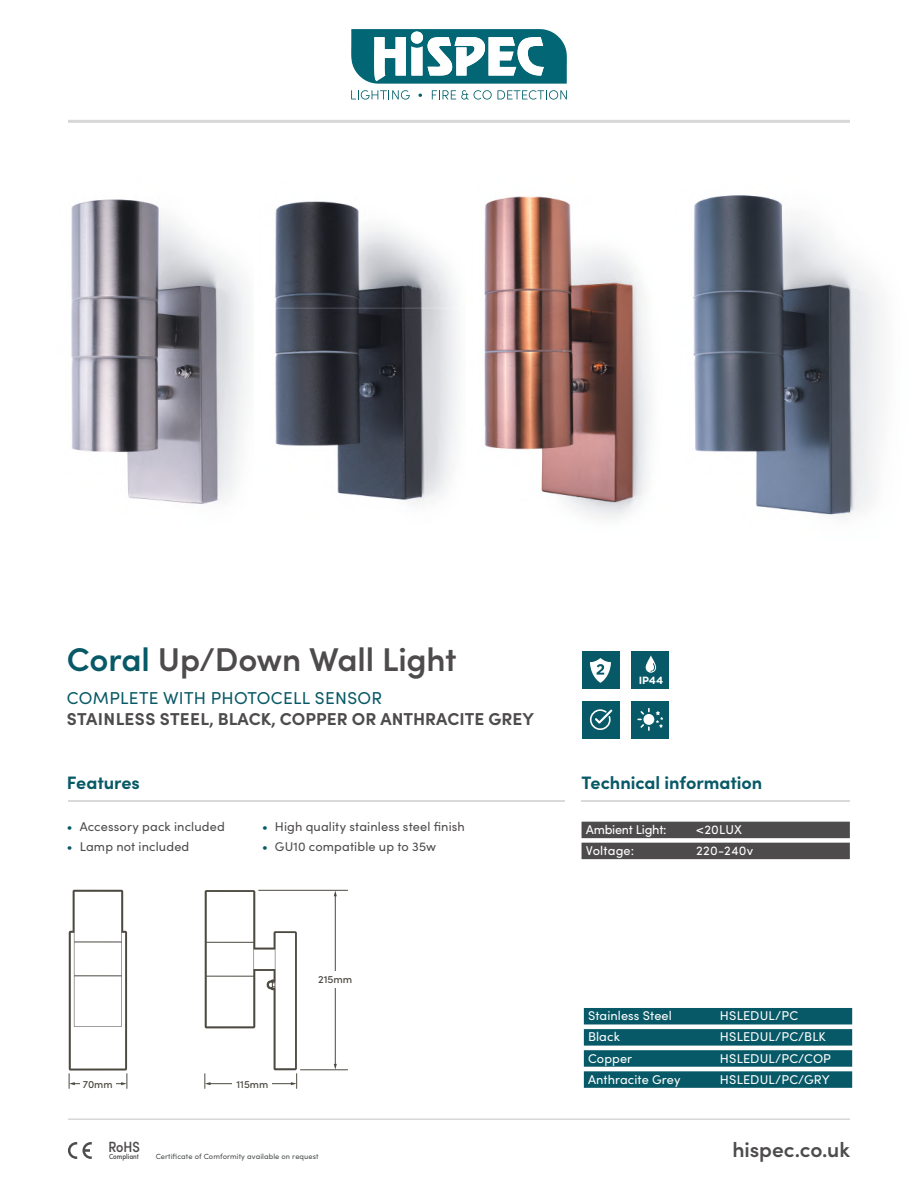
<style>
.page{position:relative;width:918px;height:1188px;background:#fff}
.page>*{position:absolute;margin:0;border:0;box-sizing:border-box;transform-origin:0 0}
.t1{font:600 33px "Sofia Pro";letter-spacing:-.005em;color:#4e4b4c}
.t2{font:600 21px "Sofia Pro";color:#4e4b4c}
.t3{font:700 18px "Sofia Pro";letter-spacing:-.005em;color:#085967}
.t4{font:700 17.25px "Sofia Pro";color:#4e4b4c}
.t5{font:17.25px "Sofia Pro";letter-spacing:.015em;color:#085967}
.t6{font:500 condensed 14.85px "Sofia Pro";color:#4e4b4c}
.t7{font:12.75px "Sofia Pro";letter-spacing:.005em;color:#fff}
.t8{font:12.75px "Sofia Pro";letter-spacing:.01em;color:#4e4b4c}
.t9{font:12.75px "Sofia Pro";letter-spacing:-.02em;color:#fff}
.t10{font:500 10.5px "Sofia Pro";color:#4c4941}
.t11{font:10.35px "Gotham HTF Bold 2";color:#fff}
.t12{font:7.5px "Sofia Pro";letter-spacing:.01em;color:#4f5252}
.t13{font:500 condensed 7.35px "Sofia Pro";color:#4e4b4c}
.s1{color:#085967}
</style>
<div class="page">
<hr style="left:68px;top:120px;width:782px;height:3px;background:#4e4b4c">
<svg style="left:351px;top:29px;width:216px;height:55px"></svg>
<svg style="left:351px;top:90px;width:59px;height:10px"></svg>
<svg style="left:418px;top:94px;width:4px;height:3px"></svg>
<svg style="left:432px;top:90px;width:135px;height:10px"></svg>
<img style="left:71px;top:199px;width:177px;height:305px">
<hr style="left:68px;top:1118px;width:782px;height:2px;background:#4e4b4c">
<hr style="left:300px;top:1070px;width:48px;height:1px;background:#4c4941">
<hr style="left:259px;top:890px;width:89px;height:1px;background:#4c4941">
<hr style="left:335px;top:895px;width:1px;height:170px;background:#4c4941">
<svg style="left:334px;top:1064px;width:3px;height:6px"></svg>
<div style="left:330px;top:971px;width:9px;height:17px;background:#fff"></div>
<svg style="left:69px;top:890px;width:59px;height:198px"></svg>
<hr style="left:74px;top:942px;width:47px;height:1px;background:#4c4941">
<hr style="left:74px;top:976px;width:47px;height:1px;background:#4c4941">
<svg style="left:205px;top:890px;width:92px;height:198px"></svg>
<hr style="left:207px;top:942px;width:47px;height:1px;background:#4c4941">
<hr style="left:207px;top:976px;width:47px;height:1px;background:#4c4941">
<div style="left:582px;top:651px;width:37px;height:38px;background:#085967"></div>
<svg style="left:590px;top:658px;width:21px;height:25px"></svg>
<div style="left:632px;top:651px;width:37px;height:38px;background:#085967"></div>
<svg style="left:646px;top:655px;width:10px;height:18px"></svg>
<div style="left:582px;top:701px;width:37px;height:38px;background:#085967"></div>
<svg style="left:589px;top:709px;width:24px;height:21px"></svg>
<div style="left:632px;top:701px;width:37px;height:38px;background:#085967"></div>
<svg style="left:656px;top:711px;width:7px;height:17px"></svg>
<div style="left:644px;top:715px;width:9px;height:9px;background:#fff;border-radius:50%"></div>
<div style="left:643px;top:714px;width:11px;height:11px;border:2px solid #fff;border-radius:50%"></div>
<svg style="left:638px;top:709px;width:12px;height:21px"></svg>
<div style="left:584px;top:1071px;width:268px;height:17px;background:#085967"></div>
<img style="left:275px;top:201px;width:182px;height:302px">
<img style="left:484px;top:196px;width:166px;height:322px">
<img style="left:693px;top:195px;width:188px;height:322px">
<div style="left:584px;top:1050px;width:268px;height:17px;background:#085967"></div>
<div style="left:584px;top:1029px;width:268px;height:17px;background:#085967"></div>
<div style="left:584px;top:1008px;width:268px;height:16px;background:#085967"></div>
<svg style="left:68px;top:1142px;width:24px;height:17px"></svg>
<div style="left:582px;top:822px;width:268px;height:16px;background:#4e4b4c"></div>
<hr style="left:68px;top:800px;width:497px;height:1px;background:#dbdadb">
<hr style="left:582px;top:800px;width:268px;height:1px;background:#dbdadb">
<div style="left:582px;top:843px;width:268px;height:16px;background:#4e4b4c"></div>
<h1 class="t1" style="left:67px;top:634px;width:391px"><span class="s1">Coral</span> Up/Down Wall Light</h1>
<h3 class="t5" style="left:67px;top:686px;width:317px">COMPLETE WITH PHOTOCELL SENSOR</h3>
<h3 class="t4" style="left:67px;top:706px;width:469px">STAINLESS STEEL, BLACK, COPPER OR ANTHRACITE GREY</h3>
<h3 class="t3" style="left:67px;top:769px;width:75px">Features</h3>
<p class="t8" style="left:67px;top:817px;width:159px"><span class="s1">•</span> Accessory pack included</p>
<p class="t8" style="left:67px;top:837px;width:124px"><span class="s1">•</span> Lamp not included</p>
<p class="t8" style="left:262px;top:817px;width:204px"><span class="s1">•</span> High quality stainless steel finish</p>
<p class="t8" style="left:262px;top:837px;width:175px"><span class="s1">•</span> GU10 compatible up to 35w</p>
<p class="t10" style="left:318px;top:971px;width:36px">215mm</p>
<p class="t10" style="left:83px;top:1076px;width:31px">70mm</p>
<p class="t10" style="left:237px;top:1076px;width:33px">115mm</p>
<p class="t6" style="left:108px;top:1138px;width:33px">RoHS</p>
<p class="t13" style="left:109px;top:1152px;width:31px">Compliant</p>
<p class="t12" style="left:156px;top:1151px;width:164px">Certificate of Comformity available on request</p>
<p class="t11" style="left:639px;top:674px;width:26px">IP44</p>
<h3 class="t3" style="left:582px;top:769px;width:182px">Technical information</h3>
<p class="t9" style="left:586px;top:820px;width:82px">Ambient Light:</p>
<p class="t7" style="left:696px;top:820px;width:47px">&lt;20LUX</p>
<p class="t7" style="left:586px;top:841px;width:50px">Voltage:</p>
<p class="t7" style="left:696px;top:841px;width:58px">220-240v</p>
<p class="t7" style="left:588px;top:1007px;width:85px">Stainless Steel</p>
<p class="t7" style="left:720px;top:1007px;width:80px">HSLEDUL/PC</p>
<p class="t7" style="left:588px;top:1028px;width:33px">Black</p>
<p class="t7" style="left:720px;top:1028px;width:107px">HSLEDUL/PC/BLK</p>
<p class="t7" style="left:588px;top:1049px;width:46px">Copper</p>
<p class="t7" style="left:720px;top:1049px;width:113px">HSLEDUL/PC/COP</p>
<p class="t7" style="left:588px;top:1070px;width:94px">Anthracite Grey</p>
<p class="t7" style="left:720px;top:1070px;width:111px">HSLEDUL/PC/GRY</p>
<h2 class="t2" style="left:732px;top:1134px;width:119px">hispec.co.uk</h2>
</div>
